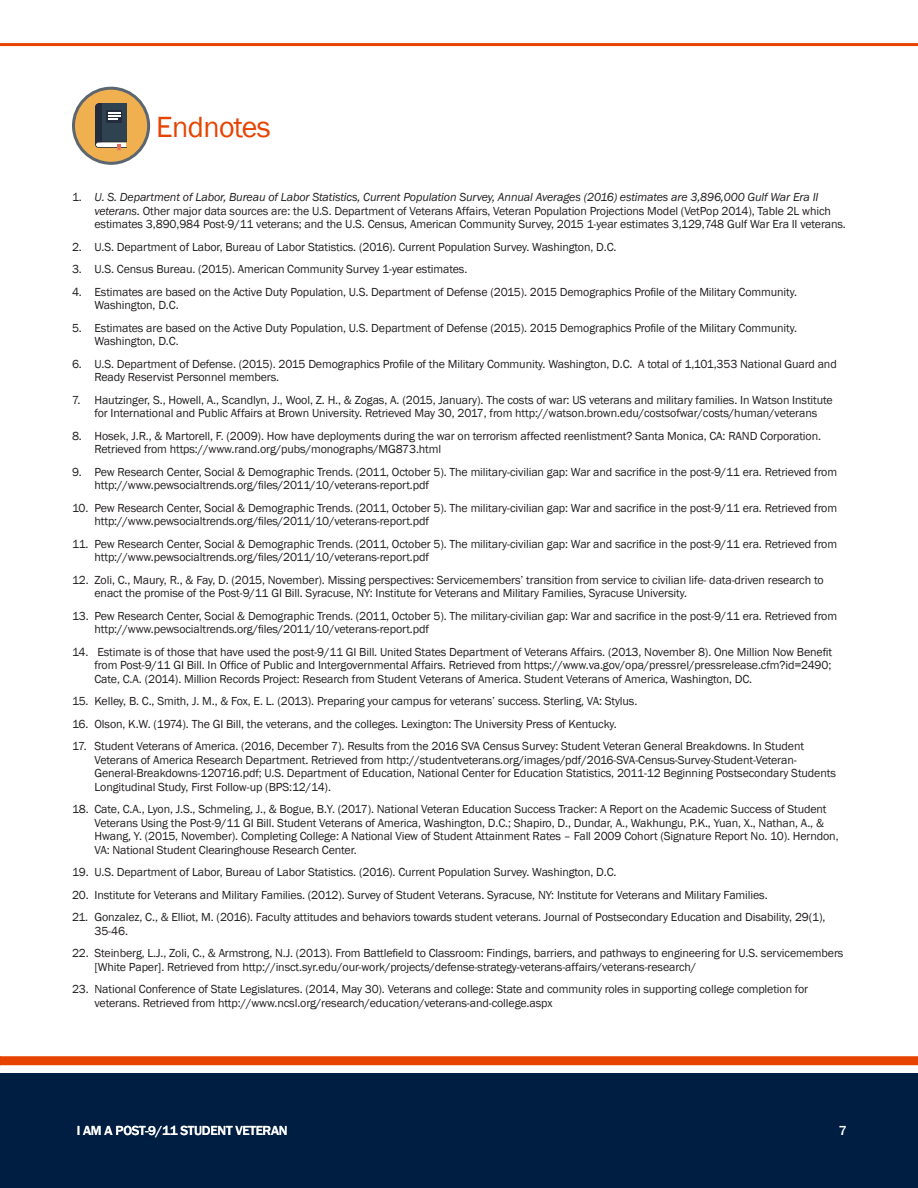
<style>
.page{position:relative;width:918px;height:1188px;background:#fff}
.page>*{position:absolute;margin:0;border:0;box-sizing:border-box;transform-origin:0 0}
.Large_San_serif_head{font:30px "Franklin Gothic";letter-spacing:-.02em;color:#e74300}
.t1{font:500 13.5px "Franklin Gothic";letter-spacing:-.02em;color:#fff}
.References{font:12px/13.5px "Franklin Gothic";letter-spacing:-.01em;color:#231f20}
.s1{font-style:italic}
</style>
<div class="page">
<div style="left:0;top:1056px;width:918px;height:9px;background:#e74300"></div>
<div style="left:0;top:1073px;width:918px;height:115px;background:#001e41"></div>
<hr style="left:0;top:43px;width:918px;height:3px;background:#e74300">
<div style="left:74px;top:88px;width:75px;height:75px;background:#f0b04f;border-radius:50%"></div>
<div style="left:72px;top:87px;width:78px;height:78px;border:3px solid #5b6670;border-radius:50%"></div>
<div style="left:102px;top:103px;width:25px;height:39px;background:#2e424f"></div>
<div style="left:95px;top:107px;width:7px;height:38px;background:#242b3d"></div>
<div style="left:95px;top:103px;width:7px;height:7px;background:#242b3d;border-radius:50%"></div>
<div style="left:106px;top:110px;width:16px;height:12px;background:#242b3d"></div>
<svg style="left:108px;top:112px;width:13px;height:8px"></svg>
<svg style="left:95px;top:142px;width:32px;height:9px"></svg>
<p class="Large_San_serif_head" style="left:156px;top:109px;width:116px">Endnotes</p>
<p class="References" style="left:94px;top:191px;width:753px;text-indent:-22px">1. <span class="s1">U. S. Department of Labor, Bureau of Labor Statistics, Current Population Survey, Annual Averages (2016) estimates are 3,896,000 Gulf War Era II veterans.</span> Other major data sources are: the U.S. Department of Veterans Affairs, Veteran Population Projections Model (VetPop 2014), Table 2L which estimates 3,890,984 Post-9/11 veterans; and the U.S. Census, American Community Survey, 2015 1-year estimates 3,129,748 Gulf War Era II veterans.</p>
<p class="References" style="left:72px;top:240px;width:546px">2. U.S. Department of Labor, Bureau of Labor Statistics. (2016). Current Population Survey. Washington, D.C.</p>
<p class="References" style="left:72px;top:263px;width:397px">3. U.S. Census Bureau. (2015). American Community Survey 1-year estimates.</p>
<p class="References" style="left:94px;top:285px;width:704px;text-indent:-22px">4. Estimates are based on the Active Duty Population, U.S. Department of Defense (2015). 2015 Demographics Profile of the Military Community.<br>Washington, D.C.</p>
<p class="References" style="left:94px;top:321px;width:704px;text-indent:-22px">5. Estimates are based on the Active Duty Population, U.S. Department of Defense (2015). 2015 Demographics Profile of the Military Community.<br>Washington, D.C.</p>
<p class="References" style="left:94px;top:357px;width:744px;text-indent:-22px">6. U.S. Department of Defense. (2015). 2015 Demographics Profile of the Military Community. Washington, D.C. A total of 1,101,353 National Guard and<br>Ready Reservist Personnel members.</p>
<p class="References" style="left:72px;top:393px;width:762px;text-align:center">7. Hautzinger, S., Howell, A., Scandlyn, J., Wool, Z. H., &amp; Zogas, A. (2015, January). The costs of war: US veterans and military families. In Watson Institute for International and Public Affairs at Brown University. Retrieved May 30, 2017, from http://watson.brown.edu/costsofwar/costs/human/veterans</p>
<p class="References" style="left:94px;top:429px;width:728px;text-indent:-22px">8. Hosek, J.R., &amp; Martorell, F. (2009). How have deployments during the war on terrorism affected reenlistment? Santa Monica, CA: RAND Corporation.<br>Retrieved from https://www.rand.org/pubs/monographs/MG873.html</p>
<p class="References" style="left:94px;top:465px;width:744px;text-indent:-22px">9. Pew Research Center, Social &amp; Demographic Trends. (2011, October 5). The military-civilian gap: War and sacrifice in the post-9/11 era. Retrieved from http://www.pewsocialtrends.org/files/2011/10/veterans-report.pdf</p>
<p class="References" style="left:94px;top:501px;width:744px;text-indent:-22px">10. Pew Research Center, Social &amp; Demographic Trends. (2011, October 5). The military-civilian gap: War and sacrifice in the post-9/11 era. Retrieved from http://www.pewsocialtrends.org/files/2011/10/veterans-report.pdf</p>
<p class="References" style="left:94px;top:537px;width:744px;text-indent:-22px">11. Pew Research Center, Social &amp; Demographic Trends. (2011, October 5). The military-civilian gap: War and sacrifice in the post-9/11 era. Retrieved from http://www.pewsocialtrends.org/files/2011/10/veterans-report.pdf</p>
<p class="References" style="left:94px;top:573px;width:731px;text-indent:-22px">12. Zoli, C., Maury, R., &amp; Fay, D. (2015, November). Missing perspectives: Servicemembers’ transition from service to civilian life- data-driven research to enact the promise of the Post-9/11 GI Bill. Syracuse, NY: Institute for Veterans and Military Families, Syracuse University.</p>
<p class="References" style="left:94px;top:609px;width:744px;text-indent:-22px">13. Pew Research Center, Social &amp; Demographic Trends. (2011, October 5). The military-civilian gap: War and sacrifice in the post-9/11 era. Retrieved from http://www.pewsocialtrends.org/files/2011/10/veterans-report.pdf</p>
<p class="References" style="left:94px;top:645px;width:739px;text-align:justify;text-indent:-22px">14. Estimate is of those that have used the post-9/11 GI Bill. United States Department of Veterans Affairs. (2013, November 8). One Million Now Benefit from Post-9/11 GI Bill. In Office of Public and Intergovernmental Affairs. Retrieved from https://www.va.gov/opa/pressrel/pressrelease.cfm?id=2490; Cate, C.A. (2014). Million Records Project: Research from Student Veterans of America. Student Veterans of America, Washington, DC.</p>
<p class="References" style="left:72px;top:695px;width:567px">15. Kelley, B. C., Smith, J. M., &amp; Fox, E. L. (2013). Preparing your campus for veterans’ success. Sterling, VA: Stylus.</p>
<p class="References" style="left:72px;top:717px;width:546px">16. Olson, K.W. (1974). The GI Bill, the veterans, and the colleges. Lexington: The University Press of Kentucky.</p>
<p class="References" style="left:94px;top:740px;width:743px;text-indent:-22px">17. Student Veterans of America. (2016, December 7). Results from the 2016 SVA Census Survey: Student Veteran General Breakdowns. In Student Veterans of America Research Department. Retrieved from http://studentveterans.org/images/pdf/2016-SVA-Census-Survey-Student-Veteran-General-Breakdowns-120716.pdf; U.S. Department of Education, National Center for Education Statistics, 2011-12 Beginning Postsecondary Students Longitudinal Study, First Follow-up (BPS:12/14).</p>
<p class="References" style="left:94px;top:803px;width:746px;text-indent:-22px">18. Cate, C.A., Lyon, J.S., Schmeling, J., &amp; Bogue, B.Y. (2017). National Veteran Education Success Tracker: A Report on the Academic Success of Student Veterans Using the Post-9/11 GI Bill. Student Veterans of America, Washington, D.C.; Shapiro, D., Dundar, A., Wakhungu, P.K., Yuan, X., Nathan, A., &amp; Hwang, Y. (2015, November). Completing College: A National View of Student Attainment Rates – Fall 2009 Cohort (Signature Report No. 10). Herndon, VA: National Student Clearinghouse Research Center.</p>
<p class="References" style="left:72px;top:866px;width:546px">19. U.S. Department of Labor, Bureau of Labor Statistics. (2016). Current Population Survey. Washington, D.C.</p>
<p class="References" style="left:72px;top:888px;width:697px">20. Institute for Veterans and Military Families. (2012). Survey of Student Veterans. Syracuse, NY: Institute for Veterans and Military Families.</p>
<p class="References" style="left:94px;top:911px;width:733px;text-indent:-22px">21. Gonzalez, C., &amp; Elliot, M. (2016). Faculty attitudes and behaviors towards student veterans. Journal of Postsecondary Education and Disability, 29(1),<br>35-46.</p>
<p class="References" style="left:94px;top:947px;width:751px;text-indent:-22px">22. Steinberg, L.J., Zoli, C., &amp; Armstrong, N.J. (2013). From Battlefield to Classroom: Findings, barriers, and pathways to engineering for U.S. servicemembers [White Paper]. Retrieved from http://insct.syr.edu/our-work/projects/defense-strategy-veterans-affairs/veterans-research/</p>
<p class="References" style="left:94px;top:983px;width:715px;text-indent:-22px">23. National Conference of State Legislatures. (2014, May 30). Veterans and college: State and community roles in supporting college completion for veterans. Retrieved from http://www.ncsl.org/research/education/veterans-and-college.aspx</p>
<p class="t1" style="left:77px;top:1122px;width:213px">I AM A POST-9/11 STUDENT VETERAN</p>
<p class="t1" style="left:839px;top:1122px;width:9px">7</p>
</div>
